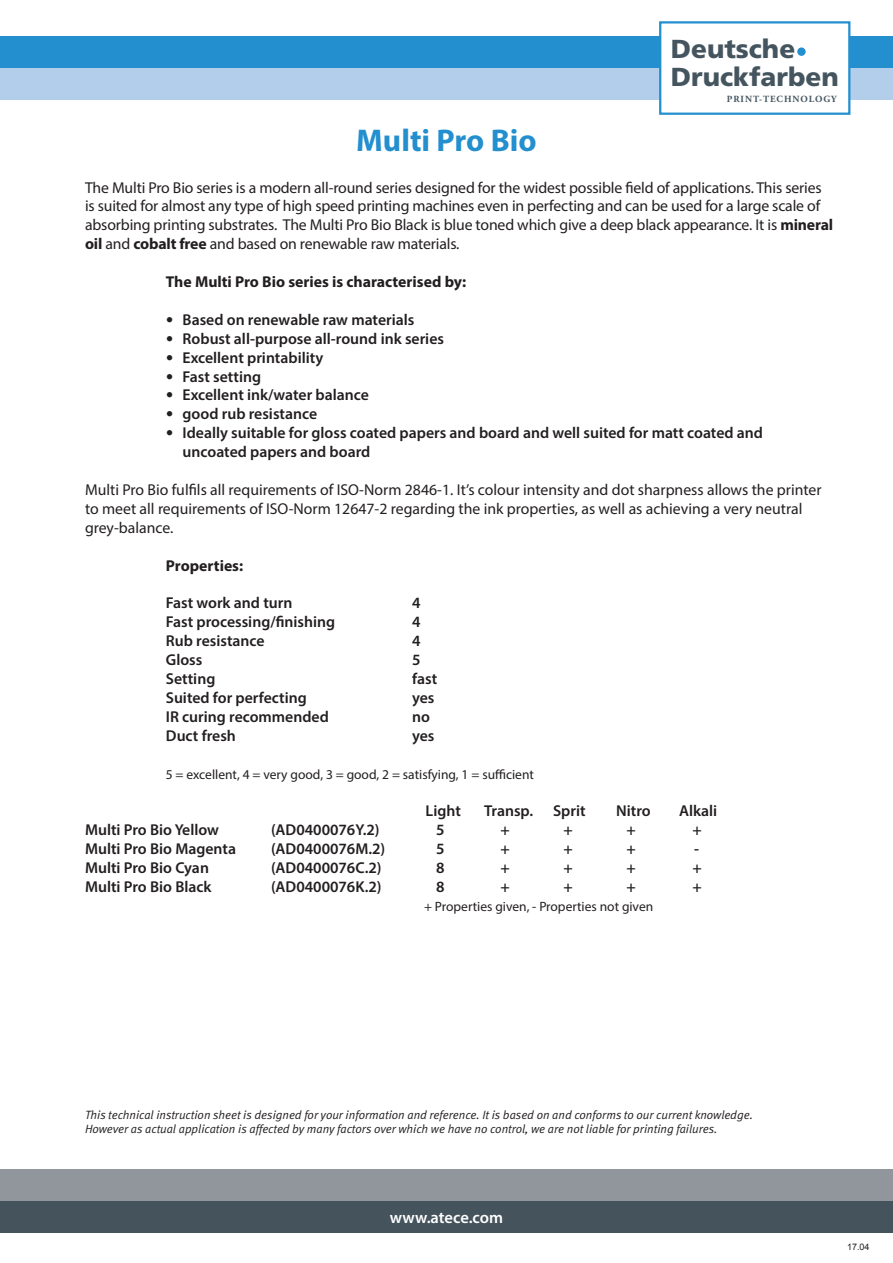
<style>
.page{position:relative;width:893px;height:1263px;background:#fff}
.page>*{position:absolute;margin:0;border:0;box-sizing:border-box;transform-origin:0 0}
.t1{font:700 31.5px "Myriad Pro";color:#238fcf}
.t2{font:900 26.1px "Frutiger LT";color:#45555f}
.t3{font:600 16.5px "Myriad Pro";letter-spacing:-.005em;color:#fff}
.t4{font:15.75px/18.9px "Myriad Pro";letter-spacing:-.01em;color:#231f20}
.t5{font:600 15.75px/18.9px "Myriad Pro";color:#231f20}
.t6{font:700 15.75px "Myriad Pro";color:#231f20}
.t7{font:13.5px "Myriad Pro";color:#231f20}
.t8{font:italic 12px/14.4px "Meta Normal";color:#231f20}
.t9{font:700 9.45px "Adobe Garamond Pro";letter-spacing:.1em;color:#45555f}
.t10{font:9px "Arial";color:#231f20}
.s1{font-weight:700}
.s2{font-family:"Meta Normal";font-weight:400;font-size:15px}
</style>
<div class="page">
<div style="left:0;top:36px;width:893px;height:32px;background:#238fcf"></div>
<div style="left:0;top:1169px;width:893px;height:32px;background:#91959c"></div>
<div style="left:0;top:68px;width:893px;height:32px;background:#b3ceea"></div>
<div style="left:0;top:1201px;width:893px;height:32px;background:#45535c"></div>
<div style="left:659px;top:21px;width:191px;height:94px;background:#fff;border:2px solid #238fcf"></div>
<div style="left:797px;top:47px;width:9px;height:9px;background:#238fcf;border-radius:50%"></div>
<h2 class="t2" style="left:671px;top:34px;width:126px">Deutsche</h2>
<h2 class="t2" style="left:671px;top:61px;width:169px">Druckfarben</h2>
<p class="t9" style="left:727px;top:93px;width:111px">PRINT-TECHNOLOGY</p>
<h1 class="t1" style="left:356px;top:120px;width:182px">Multi Pro Bio</h1>
<p class="t4" style="left:85px;top:178px;width:750px">The Multi Pro Bio series is a modern all-round series designed for the widest possible field of applications. This series is suited for almost any type of high speed printing machines even in perfecting and can be used for a large scale of absorbing printing substrates. The Multi Pro Bio Black is blue toned which give a deep black appearance. It is <span class="s1">mineral oil</span> and <span class="s1">cobalt free</span> and based on renewable raw materials.</p>
<p class="t6" style="left:166px;top:271px;width:302px">The Multi Pro Bio series is characterised by:</p>
<p class="t5" style="left:166px;top:310px;width:250px"><span class="s2">•</span> Based on renewable raw materials</p>
<p class="t5" style="left:166px;top:329px;width:280px"><span class="s2">•</span> Robust all-purpose all-round ink series</p>
<p class="t5" style="left:166px;top:347px;width:159px"><span class="s2">•</span> Excellent printability</p>
<p class="t5" style="left:166px;top:366px;width:97px"><span class="s2">•</span> Fast setting</p>
<p class="t5" style="left:166px;top:385px;width:205px"><span class="s2">•</span> Excellent ink/water balance</p>
<p class="t5" style="left:166px;top:404px;width:153px"><span class="s2">•</span> good rub resistance</p>
<p class="t5" style="left:183px;top:423px;width:582px;text-indent:-17px"><span class="s2">•</span> Ideally suitable for gloss coated papers and board and well suited for matt coated and uncoated papers and board</p>
<p class="t4" style="left:85px;top:480px;width:738px">Multi Pro Bio fulfils all requirements of ISO-Norm 2846-1. It’s colour intensity and dot sharpness allows the printer to meet all requirements of ISO-Norm 12647-2 regarding the ink properties, as well as achieving a very neutral grey-balance.</p>
<p class="t6" style="left:166px;top:555px;width:79px">Properties:</p>
<p class="t5" style="left:166px;top:593px;width:128px">Fast work and turn</p>
<p class="t5" style="left:412px;top:593px;width:10px">4</p>
<p class="t5" style="left:166px;top:612px;width:171px">Fast processing/finishing</p>
<p class="t5" style="left:412px;top:612px;width:10px">4</p>
<p class="t5" style="left:166px;top:631px;width:100px">Rub resistance</p>
<p class="t5" style="left:412px;top:631px;width:10px">4</p>
<p class="t5" style="left:166px;top:650px;width:38px">Gloss</p>
<p class="t5" style="left:412px;top:650px;width:10px">5</p>
<p class="t5" style="left:166px;top:669px;width:51px">Setting</p>
<p class="t5" style="left:412px;top:669px;width:27px">fast</p>
<p class="t5" style="left:166px;top:688px;width:143px">Suited for perfecting</p>
<p class="t5" style="left:412px;top:688px;width:24px">yes</p>
<p class="t5" style="left:166px;top:707px;width:165px">IR curing recommended</p>
<p class="t5" style="left:412px;top:707px;width:19px">no</p>
<p class="t5" style="left:166px;top:725px;width:72px">Duct fresh</p>
<p class="t5" style="left:412px;top:725px;width:24px">yes</p>
<p class="t7" style="left:166px;top:766px;width:370px">5 = excellent, 4 = very good, 3 = good, 2 = satisfying, 1 = sufficient</p>
<p class="t5" style="left:426px;top:801px;width:37px">Light</p>
<p class="t5" style="left:484px;top:801px;width:50px">Transp.</p>
<p class="t5" style="left:553px;top:801px;width:34px">Sprit</p>
<p class="t5" style="left:616px;top:801px;width:36px">Nitro</p>
<p class="t5" style="left:679px;top:801px;width:40px">Alkali</p>
<p class="t5" style="left:85px;top:820px;width:135px">Multi Pro Bio Yellow</p>
<p class="t5" style="left:271px;top:820px;width:110px">(AD0400076Y.2)</p>
<p class="t5" style="left:436px;top:820px;width:10px">5</p>
<p class="t5" style="left:501px;top:820px;width:11px">+</p>
<p class="t5" style="left:564px;top:820px;width:11px">+</p>
<p class="t5" style="left:627px;top:820px;width:11px">+</p>
<p class="t5" style="left:693px;top:820px;width:11px">+</p>
<p class="t5" style="left:85px;top:839px;width:153px">Multi Pro Bio Magenta</p>
<p class="t5" style="left:271px;top:839px;width:116px">(AD0400076M.2)</p>
<p class="t5" style="left:436px;top:839px;width:10px">5</p>
<p class="t5" style="left:501px;top:839px;width:11px">+</p>
<p class="t5" style="left:564px;top:839px;width:11px">+</p>
<p class="t5" style="left:627px;top:839px;width:11px">+</p>
<p class="t5" style="left:694px;top:839px;width:6px">-</p>
<p class="t5" style="left:85px;top:858px;width:125px">Multi Pro Bio Cyan</p>
<p class="t5" style="left:271px;top:858px;width:112px">(AD0400076C.2)</p>
<p class="t5" style="left:436px;top:858px;width:10px">8</p>
<p class="t5" style="left:501px;top:858px;width:11px">+</p>
<p class="t5" style="left:564px;top:858px;width:11px">+</p>
<p class="t5" style="left:627px;top:858px;width:11px">+</p>
<p class="t5" style="left:693px;top:858px;width:11px">+</p>
<p class="t5" style="left:85px;top:877px;width:128px">Multi Pro Bio Black</p>
<p class="t5" style="left:271px;top:877px;width:112px">(AD0400076K.2)</p>
<p class="t5" style="left:436px;top:877px;width:10px">8</p>
<p class="t5" style="left:501px;top:877px;width:11px">+</p>
<p class="t5" style="left:564px;top:877px;width:11px">+</p>
<p class="t5" style="left:627px;top:877px;width:11px">+</p>
<p class="t5" style="left:693px;top:877px;width:11px">+</p>
<p class="t7" style="left:424px;top:898px;width:231px">+ Properties given, - Properties not given</p>
<p class="t8" style="left:85px;top:1107px;width:669px">This technical instruction sheet is designed for your information and reference. It is based on and conforms to our current knowledge.<br>However as actual application is affected by many factors over which we have no control, we are not liable for printing failures.</p>
<p class="t3" style="left:390px;top:1207px;width:115px">www.atece.com</p>
<p class="t10" style="left:847px;top:1241px;width:24px">17.04</p>
</div>
